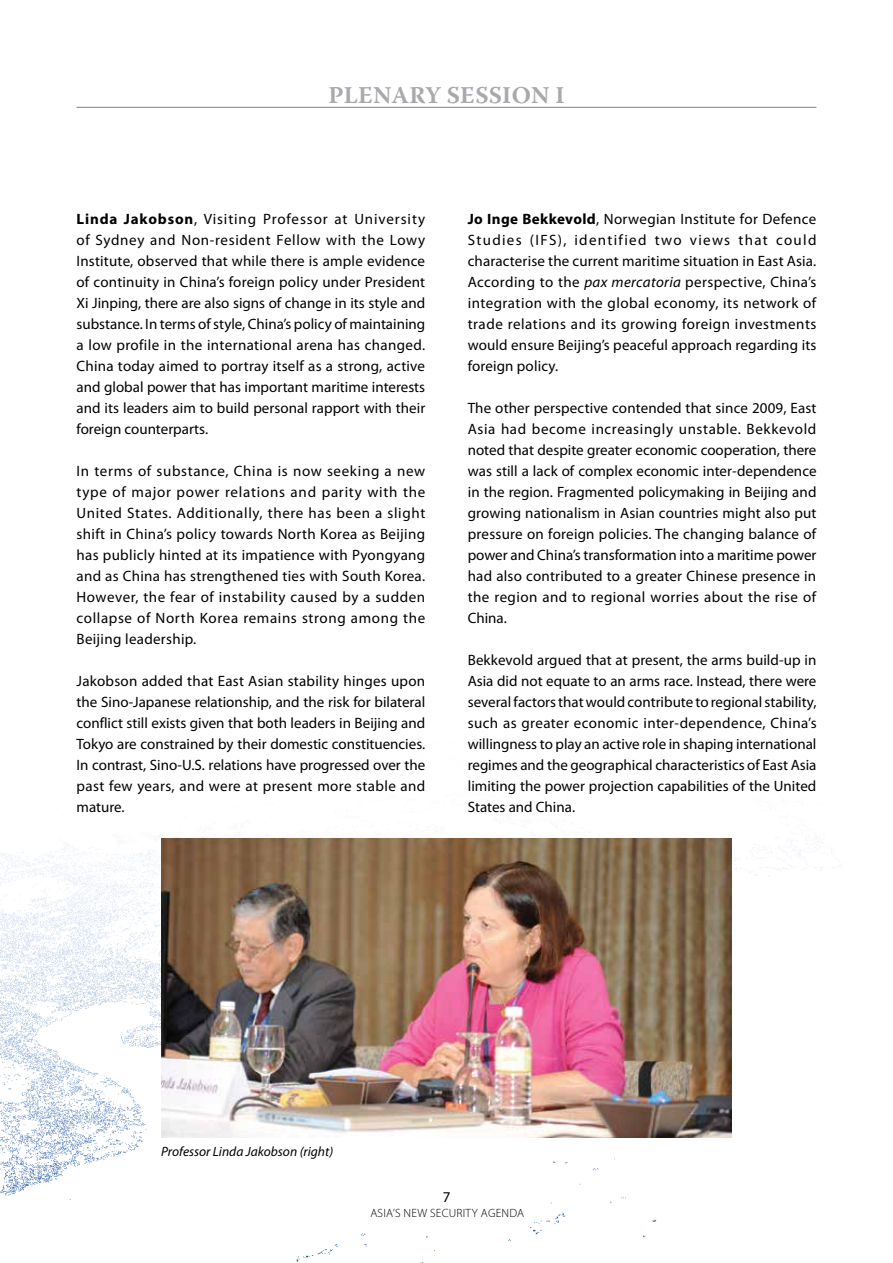
<style>
.page{position:relative;width:893px;height:1263px;background:#fff}
.page>*{position:absolute;margin:0;border:0;box-sizing:border-box;transform-origin:0 0}
.t1{font:700 24px "Warnock Pro";letter-spacing:.015em;color:#a7a9ac}
.t2{font:15px/21px "Myriad Pro";letter-spacing:.01em;color:#000;text-align:justify}
.t3{font:italic 13.5px "Myriad Pro";color:#000}
.t4{font:300 12px "Myriad Pro";letter-spacing:.02em;color:#000}
.s1{font-weight:700}
.s2{font-style:italic}
</style>
<div class="page">
<img style="left:0;top:826px;width:841px;height:437px">
<hr style="left:77px;top:107px;width:739px;height:1px;background:#808285">
<img style="left:161px;top:838px;width:571px;height:299px">
<h1 class="t1" style="left:328px;top:80px;width:236px">PLENARY SESSION I</h1>
<p class="t2" style="left:77px;top:208px;width:350px"><span class="s1">Linda Jakobson</span>, Visiting Professor at University of Sydney and Non-resident Fellow with the Lowy Institute, observed that while there is ample evidence of continuity in China’s foreign policy under President Xi Jinping, there are also signs of change in its style and substance. In terms of style, China’s policy of maintaining a low profile in the international arena has changed.<br>China today aimed to portray itself as a strong, active and global power that has important maritime interests and its leaders aim to build personal rapport with their foreign counterparts.</p>
<p class="t2" style="left:77px;top:460px;width:350px">In terms of substance, China is now seeking a new type of major power relations and parity with the United States. Additionally, there has been a slight shift in China’s policy towards North Korea as Beijing has publicly hinted at its impatience with Pyongyang and as China has strengthened ties with South Korea.<br>However, the fear of instability caused by a sudden collapse of North Korea remains strong among the Beijing leadership.</p>
<p class="t2" style="left:77px;top:670px;width:350px">Jakobson added that East Asian stability hinges upon the Sino-Japanese relationship, and the risk for bilateral conflict still exists given that both leaders in Beijing and Tokyo are constrained by their domestic constituencies.<br>In contrast, Sino-U.S. relations have progressed over the past few years, and were at present more stable and mature.</p>
<p class="t2" style="left:468px;top:208px;width:350px"><span class="s1">Jo Inge Bekkevold</span>, Norwegian Institute for Defence Studies (IFS), identified two views that could characterise the current maritime situation in East Asia.<br>According to the <span class="s2">pax mercatoria</span> perspective, China’s integration with the global economy, its network of trade relations and its growing foreign investments would ensure Beijing’s peaceful approach regarding its foreign policy.</p>
<p class="t2" style="left:468px;top:397px;width:350px">The other perspective contended that since 2009, East Asia had become increasingly unstable. Bekkevold noted that despite greater economic cooperation, there was still a lack of complex economic inter-dependence in the region. Fragmented policymaking in Beijing and growing nationalism in Asian countries might also put pressure on foreign policies. The changing balance of power and China’s transformation into a maritime power had also contributed to a greater Chinese presence in the region and to regional worries about the rise of China.</p>
<p class="t2" style="left:468px;top:649px;width:350px">Bekkevold argued that at present, the arms build-up in Asia did not equate to an arms race. Instead, there were several factors that would contribute to regional stability, such as greater economic inter-dependence, China’s willingness to play an active role in shaping international regimes and the geographical characteristics of East Asia limiting the power projection capabilities of the United States and China.</p>
<p class="t3" style="left:161px;top:1143px;width:173px">Professor Linda Jakobson (right)</p>
<p class="t2" style="left:443px;top:1186px;width:9px">7</p>
<p class="t4" style="left:370px;top:1205px;width:155px">ASIA’S NEW SECURITY AGEN DA</p>
</div>
